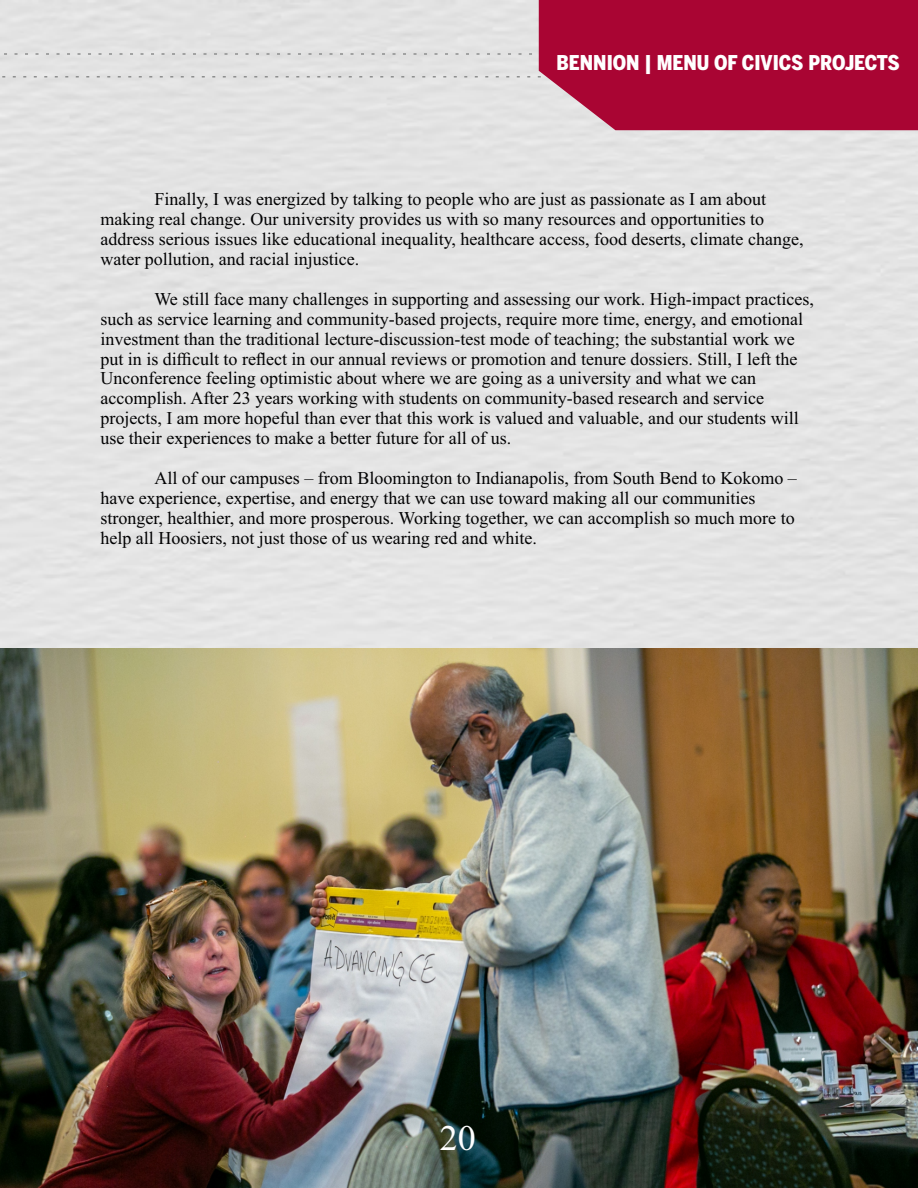
<style>
.page{position:relative;width:918px;height:1188px;background:#fff}
.page>*{position:absolute;margin:0;border:0;box-sizing:border-box;transform-origin:0 0}
.t1{font:36px "Times New Roman";color:#fff}
.t2{font:900 20.25px "Benton Sans Cond";color:#fff}
.t3{font:18px/20px "Times New Roman";color:#020203}
</style>
<div class="page">
<div style="left:0;top:53px;width:539px;height:25px;background:#e2e2e2"></div>
<img style="left:0;top:648px;width:918px;height:540px">
<div style="left:539px;top:0;width:379px;height:130px;background:#a90533"></div>
<p class="t2" style="left:556px;top:55px;width:345px">BENNION | MENU OF CIVICS PROJECTS</p>
<p class="t3" style="left:100px;top:191px;width:705px;text-indent:54px">Finally, I was energized by talking to people who are just as passionate as I am about making real change. Our university provides us with so many resources and opportunities to address serious issues like educational inequality, healthcare access, food deserts, climate change, water pollution, and racial injustice.</p>
<p class="t3" style="left:100px;top:290px;width:715px;text-indent:54px">We still face many challenges in supporting and assessing our work. High-impact practices, such as service learning and community-based projects, require more time, energy, and emotional investment than the traditional lecture-discussion-test mode of teaching; the substantial work we put in is difficult to reflect in our annual reviews or promotion and tenure dossiers. Still, I left the Unconference feeling optimistic about where we are going as a university and what we can accomplish. After 23 years working with students on community-based research and service projects, I am more hopeful than ever that this work is valued and valuable, and our students will use their experiences to make a better future for all of us.</p>
<p class="t3" style="left:100px;top:470px;width:698px;text-indent:54px">All of our campuses – from Bloomington to Indianapolis, from South Bend to Kokomo – have experience, expertise, and energy that we can use toward making all our communities stronger, healthier, and more prosperous. Working together, we can accomplish so much more to help all Hoosiers, not just those of us wearing red and white.</p>
<h1 class="t1" style="left:440px;top:1125px;width:37px">20</h1>
</div>
